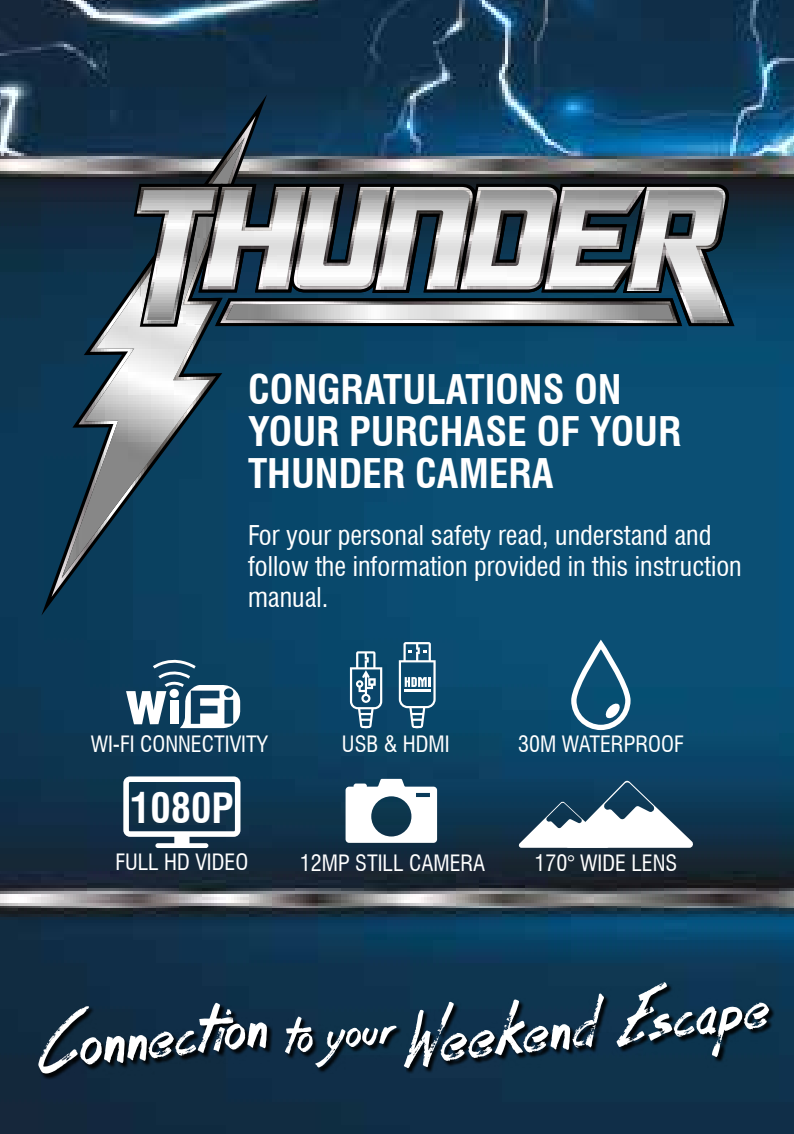
<style>
.page{position:relative;width:794px;height:1134px;background:#fff}
.page>*{position:absolute;margin:0;border:0;box-sizing:border-box;transform-origin:0 0}
.t1{font:700 condensed 40.8px "Swiss 721 BT";color:#fff}
.t2{font:700 condensed 40px/42px "Swiss 721 BT";color:#fff}
.t3{font:condensed 26.8px/31.2px "Swiss 721 BT";color:#fff}
.t4{font:condensed 22px "Swiss 721 BT";color:#fff}
</style>
<div class="page">
<img style="left:0;top:0;width:794px;height:1134px">
<svg style="left:41px;top:94px;width:226px;height:521px;background:#103955"></svg>
<img style="left:52px;top:116px;width:204px;height:481px">
<img style="left:62px;top:138px;width:183px;height:440px">
<svg style="left:134px;top:184px;width:600px;height:143px;background:#111d25"></svg>
<img style="left:137px;top:187px;width:592px;height:136px">
<img style="left:294px;top:190px;width:433px;height:133px">
<img style="left:140px;top:190px;width:584px;height:130px">
<svg style="left:126px;top:654px;width:114px;height:74px"></svg>
<svg style="left:350px;top:642px;width:85px;height:86px;background:#41718c"></svg>
<hr style="left:405px;top:689px;width:26px;height:2px;background:#fff">
<div style="left:571px;top:642px;width:59px;height:88px;border:5px solid #fff;border-radius:27px"></div>
<svg style="left:605px;top:702px;width:15px;height:17px"></svg>
<svg style="left:345px;top:779px;width:92px;height:64px"></svg>
<svg style="left:123px;top:776px;width:117px;height:72px"></svg>
<svg style="left:518px;top:780px;width:176px;height:68px"></svg>
<div style="left:39px;top:1004px;width:234px;height:75px;background:#000;opacity:.9"></div>
<div style="left:287px;top:1017px;width:115px;height:57px;background:#000;opacity:.9"></div>
<svg style="left:285px;top:1017px;width:111px;height:50px;background:#3a5061"></svg>
<div style="left:406px;top:984px;width:368px;height:89px;background:#000;opacity:.9"></div>
<svg style="left:404px;top:982px;width:365px;height:86px;background:#324e62"></svg>
<svg style="left:38px;top:1003px;width:229px;height:71px"></svg>
<h2 class="t2" style="left:248px;top:368px;width:434px">CONGRATULATIONS ON<br>YOUR PURCHASE OF YOUR<br>THUNDER CAMERA</h2>
<p class="t3" style="left:248px;top:519px;width:495px">For your personal safety read, understand and follow the information provided in this instruction manual.</p>
<p class="t4" style="left:91px;top:731px;width:179px">WI-FI CONNECTIVITY</p>
<p class="t4" style="left:342px;top:731px;width:109px">USB &amp; HDMI</p>
<p class="t4" style="left:518px;top:731px;width:167px">30M WATERPROOF</p>
<h1 class="t1" style="left:130px;top:784px;width:105px">1080P</h1>
<p class="t4" style="left:116px;top:849px;width:134px">FULL HD VIDEO</p>
<p class="t4" style="left:300px;top:850px;width:187px">12MP STILL CAMERA</p>
<p class="t4" style="left:534px;top:850px;width:144px">170° WIDE LENS</p>
</div>
